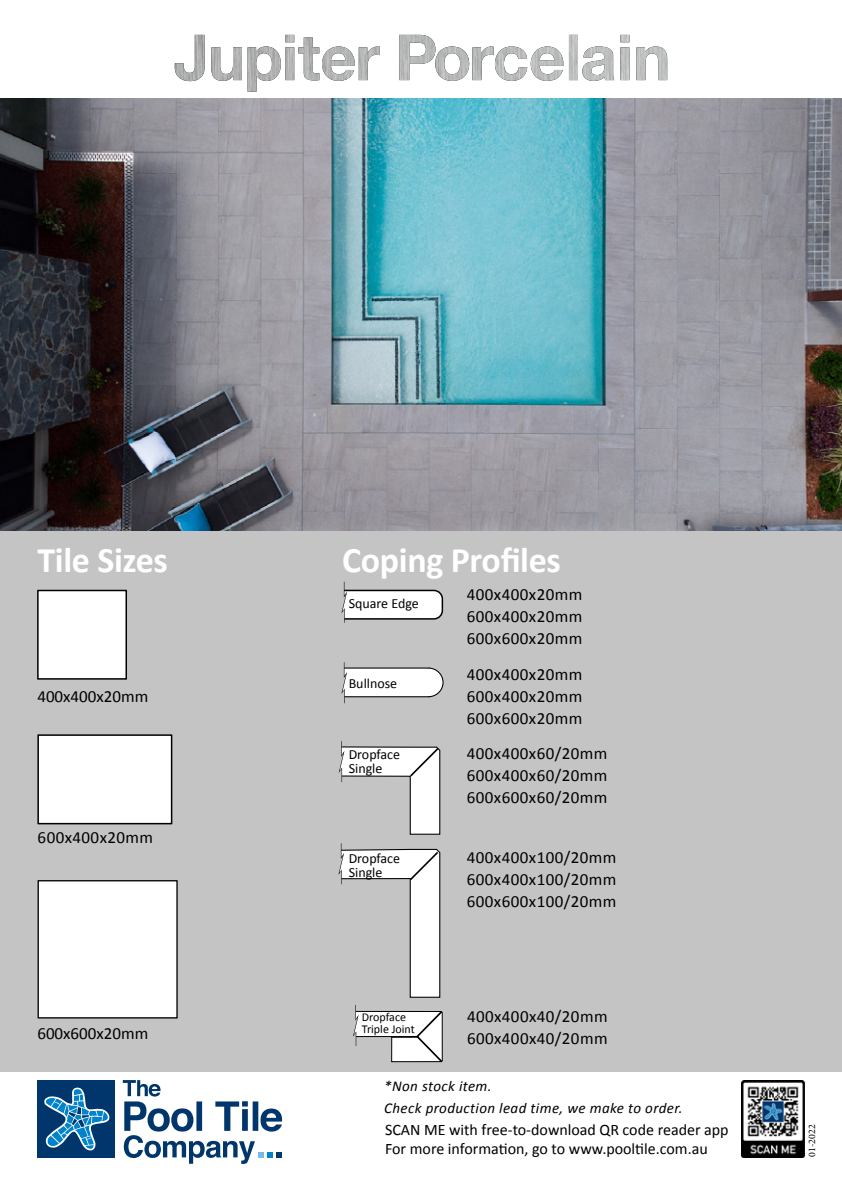
<style>
.page{position:relative;width:842px;height:1191px;background:#fff}
.page>*{position:absolute;margin:0;border:0;box-sizing:border-box;transform-origin:0 0}
.t1{font:700 36px "Calibri";letter-spacing:-.01em;color:#fff}
.t2{font:17px/22px "Calibri";letter-spacing:.025em;color:#000;text-align:justify}
.t3{font:17px "Calibri";color:#000}
.t4{font:16px/19.2px "Calibri";color:#000}
.t5{font:italic 15px/22px "Calibri";letter-spacing:.025em;color:#000}
.t6{font:14px/14px "Calibri";color:#000}
.t7{font:12px/12px "Calibri";color:#000}
.t8{font:10px "Minion Pro";color:#000}
</style>
<div class="page">
<div style="left:0;top:511px;width:842px;height:560px;background:#c4c4c4"></div>
<div style="left:37px;top:1080px;width:78px;height:77px;background:#00366b"></div>
<svg style="left:44px;top:1087px;width:66px;height:64px"></svg>
<svg style="left:123px;top:1080px;width:159px;height:84px"></svg>
<img style="left:0;top:98px;width:842px;height:433px">
<svg style="left:188px;top:81px;width:69px;height:11px"></svg>
<img style="left:175px;top:35px;width:492px;height:46px">
<img style="left:742px;top:1080px;width:62px;height:78px">
<svg style="left:341px;top:582px;width:103px;height:41px"></svg>
<svg style="left:341px;top:662px;width:103px;height:41px"></svg>
<svg style="left:338px;top:741px;width:103px;height:94px"></svg>
<svg style="left:338px;top:843px;width:103px;height:155px"></svg>
<div style="left:38px;top:590px;width:88px;height:89px;background:#fff"></div>
<div style="left:37px;top:590px;width:90px;height:89px;border:2px solid #000"></div>
<div style="left:38px;top:880px;width:139px;height:137px;background:#fff"></div>
<div style="left:38px;top:880px;width:140px;height:138px;border:1px solid #000"></div>
<div style="left:38px;top:735px;width:134px;height:88px;background:#fff"></div>
<div style="left:37px;top:734px;width:135px;height:90px;border:2px solid #000"></div>
<svg style="left:353px;top:1005px;width:90px;height:58px"></svg>
<h1 class="t1" style="left:37px;top:537px;width:132px">Tile Sizes</h1>
<h1 class="t1" style="left:342px;top:537px;width:220px">Coping Profiles</h1>
<p class="t2" style="left:467px;top:583px;width:117px">400x400x20mm 600x400x20mm 600x600x20mm</p>
<p class="t2" style="left:467px;top:663px;width:117px">400x400x20mm 600x400x20mm 600x600x20mm</p>
<p class="t2" style="left:467px;top:742px;width:142px">400x400x60/20mm 600x400x60/20mm 600x600x60/20mm</p>
<p class="t6" style="left:349px;top:596px;width:72px">Square Edge</p>
<p class="t6" style="left:349px;top:676px;width:50px">Bullnose</p>
<p class="t3" style="left:37px;top:685px;width:112px">400x400x20mm</p>
<p class="t6" style="left:349px;top:748px;width:53px">Dropface<br>Single</p>
<p class="t2" style="left:38px;top:827px;width:117px">600x400x20mm</p>
<p class="t3" style="left:37px;top:1023px;width:112px">600x600x20mm</p>
<p class="t6" style="left:349px;top:851px;width:53px">Dropface<br>Single</p>
<p class="t7" style="left:362px;top:1011px;width:54px">Dropface<br>Triple Joint</p>
<p class="t2" style="left:467px;top:846px;width:151px">400x400x100/20mm 600x400x100/20mm 600x600x100/20mm</p>
<p class="t2" style="left:467px;top:1005px;width:142px">400x400x40/20mm<br>600x400x40/20mm</p>
<p class="t5" style="left:384px;top:1074px;width:300px">*Non stock item.<br>Check production lead time, we make to order.</p>
<p class="t4" style="left:385px;top:1120px;width:345px">SCAN ME with free-to-download QR code reader app<br>For more information, go to www.pooltile.com.au</p>
<p class="t8" style="left:805px;top:1157px;width:34px;rotate:-90deg">01-2022</p>
</div>
